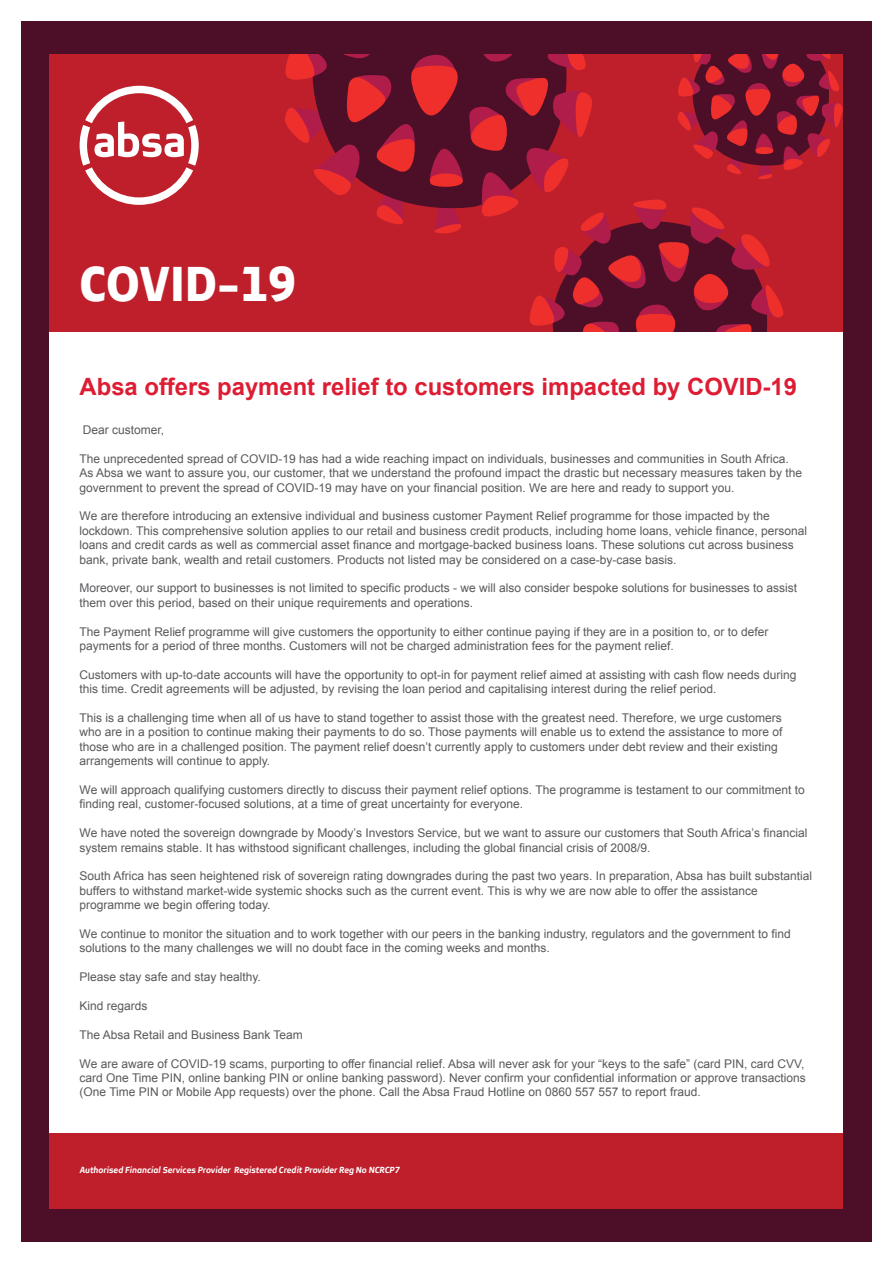
<style>
.page{position:relative;width:893px;height:1263px;background:#fff}
.page>*{position:absolute;margin:0;border:0;box-sizing:border-box;transform-origin:0 0}
.t1{font:800 49.65px "Brave Sans";color:#fff}
.t2{font:700 23.85px "Arial";color:#dd1d34}
.t3{font:12px/14.4px "Arial";color:#58595b}
.t4{font:italic 700 9px "Brave Sans";color:#fff}
</style>
<div class="page">
<div style="left:21px;top:21px;width:851px;height:1221px;background:#4c0f27"></div>
<div style="left:50px;top:332px;width:793px;height:877px;background:#fff"></div>
<div style="left:49px;top:54px;width:794px;height:278px;background:#bf1f2b"></div>
<svg style="left:285px;top:54px;width:558px;height:278px"></svg>
<div style="left:50px;top:1133px;width:793px;height:76px;background:#bf1f2b"></div>
<svg style="left:80px;top:86px;width:119px;height:119px"></svg>
<h1 class="t1" style="left:80px;top:253px;width:218px">COVID-19</h1>
<h2 class="t2" style="left:80px;top:371px;width:719px">Absa offers payment relief to customers impacted by COVID-19</h2>
<p class="t3" style="left:83px;top:423px;width:83px">Dear customer,</p>
<p class="t3" style="left:80px;top:451px;width:724px">The unprecedented spread of COVID-19 has had a wide reaching impact on individuals, businesses and communities in South Africa.<br>As Absa we want to assure you, our customer, that we understand the profound impact the drastic but necessary measures taken by the government to prevent the spread of COVID-19 may have on your financial position. We are here and ready to support you.</p>
<p class="t3" style="left:80px;top:509px;width:729px">We are therefore introducing an extensive individual and business customer Payment Relief programme for those impacted by the lockdown. This comprehensive solution applies to our retail and business credit products, including home loans, vehicle finance, personal loans and credit cards as well as commercial asset finance and mortgage-backed business loans. These solutions cut across business bank, private bank, wealth and retail customers. Products not listed may be considered on a case-by-case basis.</p>
<p class="t3" style="left:80px;top:581px;width:719px">Moreover, our support to businesses is not limited to specific products - we will also consider bespoke solutions for businesses to assist them over this period, based on their unique requirements and operations.</p>
<p class="t3" style="left:80px;top:624px;width:690px">The Payment Relief programme will give customers the opportunity to either continue paying if they are in a position to, or to defer payments for a period of three months. Customers will not be charged administration fees for the payment relief.</p>
<p class="t3" style="left:80px;top:667px;width:718px">Customers with up-to-date accounts will have the opportunity to opt-in for payment relief aimed at assisting with cash flow needs during this time. Credit agreements will be adjusted, by revising the loan period and capitalising interest during the relief period.</p>
<p class="t3" style="left:80px;top:711px;width:704px">This is a challenging time when all of us have to stand together to assist those with the greatest need. Therefore, we urge customers who are in a position to continue making their payments to do so. Those payments will enable us to extend the assistance to more of those who are in a challenged position. The payment relief doesn’t currently apply to customers under debt review and their existing arrangements will continue to apply.</p>
<p class="t3" style="left:80px;top:783px;width:727px">We will approach qualifying customers directly to discuss their payment relief options. The programme is testament to our commitment to finding real, customer-focused solutions, at a time of great uncertainty for everyone.</p>
<p class="t3" style="left:80px;top:826px;width:729px">We have noted the sovereign downgrade by Moody’s Investors Service, but we want to assure our customers that South Africa’s financial system remains stable. It has withstood significant challenges, including the global financial crisis of 2008/9.</p>
<p class="t3" style="left:80px;top:869px;width:734px">South Africa has seen heightened risk of sovereign rating downgrades during the past two years. In preparation, Absa has built substantial buffers to withstand market-wide systemic shocks such as the current event. This is why we are now able to offer the assistance programme we begin offering today.</p>
<p class="t3" style="left:80px;top:927px;width:713px">We continue to monitor the situation and to work together with our peers in the banking industry, regulators and the government to find solutions to the many challenges we will no doubt face in the coming weeks and months.</p>
<p class="t3" style="left:80px;top:970px;width:183px">Please stay safe and stay healthy.</p>
<p class="t3" style="left:80px;top:999px;width:70px">Kind regards</p>
<p class="t3" style="left:80px;top:1027px;width:225px">The Absa Retail and Business Bank Team</p>
<p class="t3" style="left:80px;top:1056px;width:728px">We are aware of COVID-19 scams, purporting to offer financial relief. Absa will never ask for your “keys to the safe” (card PIN, card CVV, card One Time PIN, online banking PIN or online banking password). Never confirm your confidential information or approve transactions (One Time PIN or Mobile App requests) over the phone. Call the Absa Fraud Hotline on 0860 557 557 to report fraud.</p>
<p class="t4" style="left:80px;top:1164px;width:322px">Authorised Financial Services Provider Registered Credit Provider Reg No NCRCP7</p>
</div>
